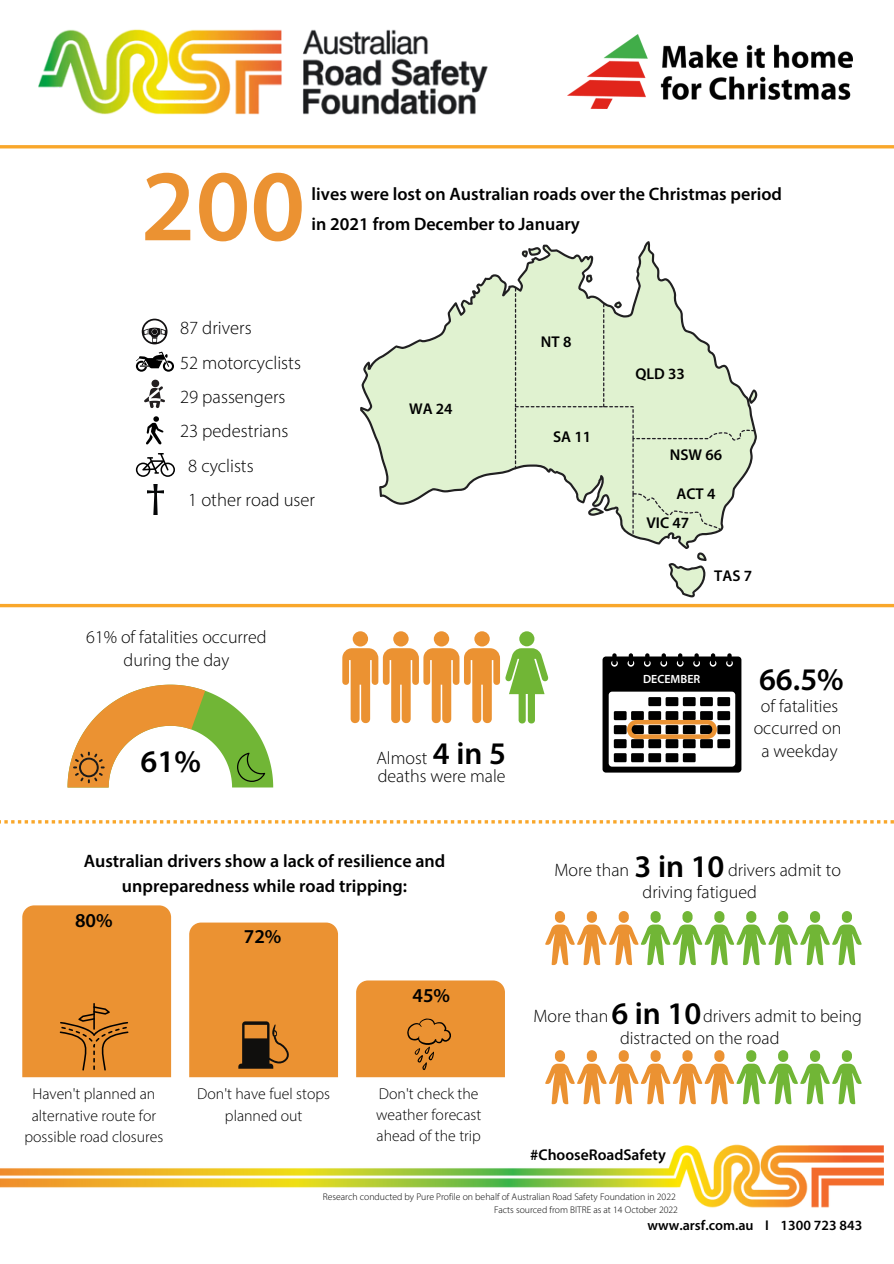
<style>
.page{position:relative;width:894px;height:1264px;background:#fff}
.page>*{position:absolute;margin:0;border:0;box-sizing:border-box;transform-origin:0 0}
.t1{font:600 102.15px "Myriad Pro";color:#eb9232}
.t2{font:600 31.5px "Myriad Pro";color:#000}
.t3{font:600 19.65px "Myriad Pro";color:#000}
.t4{font:300 18.6px "Myriad Pro";color:#000}
.t5{font:300 18px/22.5px "Myriad Pro";color:#000;text-align:center}
.t6{font:600 18px/29.2px "Myriad Pro";color:#000}
.t7{font:300 15.75px/21.5px "Myriad Pro";color:#000;text-align:center}
.t8{font:600 15.6px "Myriad Pro";color:#000}
.t9{font:600 14.1px "Myriad Pro";color:#000}
.t10{font:600 12px "Myriad Pro";color:#fff}
.t11{font:300 9.75px/13px "Myriad Pro";color:#000;text-align:right}
.s1{font-weight:600;font-size:31.5px}
</style>
<div class="page">
<img style="left:38px;top:29px;width:450px;height:86px">
<hr style="left:0;top:145px;width:893px;height:3px;background:#f9a72b">
<svg style="left:0;top:820px;width:893px;height:3px"></svg>
<hr style="left:0;top:604px;width:893px;height:3px;background:#f9a72b">
<div style="left:474px;top:631px;width:15px;height:15px;background:#eb9232;border-radius:50%"></div>
<div style="left:519px;top:631px;width:15px;height:15px;background:#71b636;border-radius:50%"></div>
<div style="left:433px;top:631px;width:16px;height:15px;background:#eb9232;border-radius:50%"></div>
<div style="left:393px;top:631px;width:15px;height:15px;background:#eb9232;border-radius:50%"></div>
<div style="left:352px;top:631px;width:16px;height:15px;background:#eb9232;border-radius:50%"></div>
<svg style="left:342px;top:648px;width:207px;height:76px"></svg>
<svg style="left:67px;top:684px;width:206px;height:103px"></svg>
<svg style="left:602px;top:653px;width:139px;height:119px"></svg>
<svg style="left:360px;top:241px;width:397px;height:356px;fill:#e0f2d0"></svg>
<svg style="left:136px;top:453px;width:39px;height:24px"></svg>
<svg style="left:146px;top:416px;width:17px;height:29px"></svg>
<svg style="left:136px;top:351px;width:38px;height:21px"></svg>
<div style="left:151px;top:379px;width:8px;height:8px;background:#231f20;border-radius:50%"></div>
<svg style="left:144px;top:386px;width:21px;height:22px"></svg>
<img style="left:147px;top:485px;width:17px;height:29px">
<svg style="left:142px;top:318px;width:25px;height:26px"></svg>
<div style="left:356px;top:980px;width:149px;height:97px;background:#eb9232"></div>
<svg style="left:189px;top:922px;width:149px;height:155px;background:#e08c31"></svg>
<div style="left:22px;top:905px;width:149px;height:172px;background:#eb9232"></div>
<svg style="left:545px;top:911px;width:316px;height:54px"></svg>
<img style="left:0;top:1144px;width:882px;height:64px">
<svg style="left:545px;top:1050px;width:316px;height:54px"></svg>
<img style="left:567px;top:34px;width:285px;height:75px">
<h1 class="t1" style="left:141px;top:164px;width:166px">200</h1>
<p class="t6" style="left:311px;top:181px;width:471px">lives were lost on Australian roads over the Christmas period in 2021 from December to January</p>
<p class="t4" style="left:180px;top:320px;width:73px">87 drivers</p>
<p class="t4" style="left:180px;top:354px;width:122px">52 motorcyclists</p>
<p class="t4" style="left:180px;top:389px;width:107px">29 passengers</p>
<p class="t4" style="left:180px;top:423px;width:110px">23 pedestrians</p>
<p class="t4" style="left:188px;top:458px;width:67px">8 cyclists</p>
<p class="t4" style="left:188px;top:492px;width:128px">1 other road user</p>
<p class="t5" style="left:86px;top:627px;width:182px">61% of fatalities occurred during the day</p>
<h2 class="t2" style="left:140px;top:748px;width:62px">61%</h2>
<p class="t8" style="left:409px;top:402px;width:45px">WA 24</p>
<p class="t5" style="left:376px;top:750px;width:131px;line-height:18.1px;text-align:left">Almost <span class="s1">4 in 5 </span>deaths were male</p>
<p class="t6" style="left:84px;top:850px;width:363px;line-height:24.8px;text-align:center">Australian drivers show a lack of resilience and unpreparedness while road tripping:</p>
<p class="t3" style="left:75px;top:912px;width:39px">80%</p>
<p class="t3" style="left:244px;top:927px;width:39px">72%</p>
<p class="t7" style="left:24px;top:1084px;width:140px">Haven't planned an alternative route for possible road closures</p>
<p class="t7" style="left:197px;top:1084px;width:134px">Don't have fuel stops planned out</p>
<p class="t3" style="left:412px;top:986px;width:39px">45%</p>
<p class="t7" style="left:376px;top:1083px;width:106px;text-align:left">Don't check the weather forecast ahead of the trip</p>
<p class="t8" style="left:541px;top:335px;width:32px">NT8</p>
<p class="t8" style="left:553px;top:430px;width:40px">SA 11</p>
<p class="t8" style="left:635px;top:367px;width:51px">QLD 33</p>
<p class="t8" style="left:669px;top:448px;width:54px">NSW 66</p>
<p class="t8" style="left:676px;top:487px;width:41px">ACT 4</p>
<p class="t8" style="left:646px;top:516px;width:44px">VIC 47</p>
<p class="t8" style="left:714px;top:569px;width:39px">TAS 7</p>
<p class="t10" style="left:643px;top:674px;width:59px">DECEMBER</p>
<h2 class="t2" style="left:758px;top:666px;width:86px">66.5%</h2>
<p class="t5" style="left:753px;top:696px;width:89px">of fatalities occurred on a weekday</p>
<p class="t5" style="left:554px;top:860px;width:288px">More than <span class="s1">3 in 10</span> drivers admit to driving fatigued</p>
<p class="t5" style="left:533px;top:1005px;width:330px">More than <span class="s1">6 in 10</span>drivers admit to being distracted on the road</p>
<p class="t8" style="left:530px;top:1148px;width:137px">#ChooseRoadSafety</p>
<p class="t11" style="left:323px;top:1191px;width:356px">Research conducted by Pure Profile on behalf of Australian Road Safety Foundation in 2022<br>Facts sourced from BITRE as at 14 October 2022</p>
<p class="t9" style="left:647px;top:1219px;width:216px">www.arsf.com.au I 1300 723 843</p>
</div>
